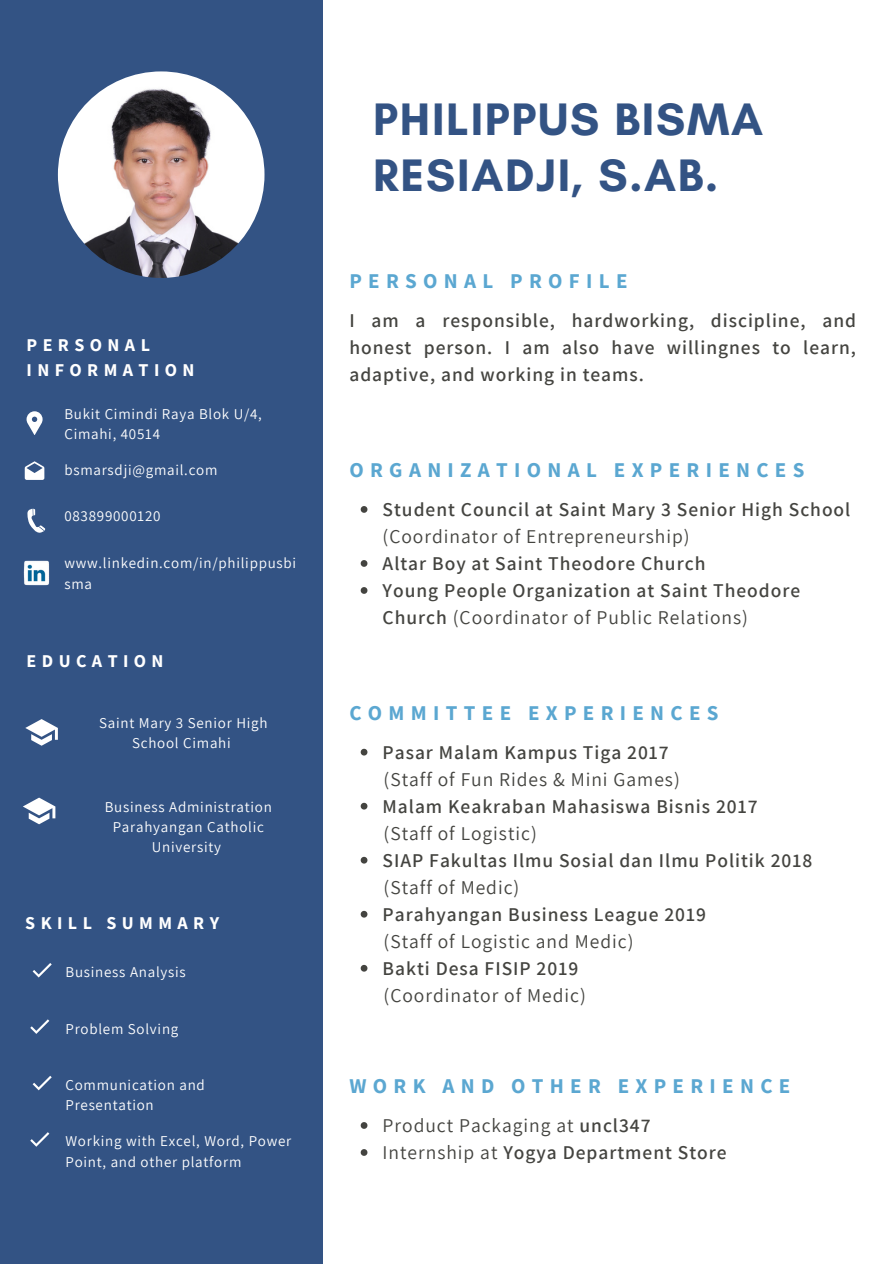
<style>
.page{position:relative;width:894px;height:1264px;background:#fff}
.page>*{position:absolute;margin:0;border:0;box-sizing:border-box;transform-origin:0 0}
.t1{font:700 46.35px/55.7px "Glacial Indifference";letter-spacing:.035em;color:#335384}
.t2{font:700 21px "Source Sans Pro";letter-spacing:.3em;color:#5ba7d1}
.t3{font:600 19.5px/27px "Assistant";letter-spacing:.05em;color:#444440}
.t4{font:19.5px "Assistant";letter-spacing:.05em;color:#444440}
.t5{font:700 18px/24.8px "Source Sans Pro";letter-spacing:.3em;color:#fff}
.t6{font:15px/20.2px "Assistant";letter-spacing:.05em;color:#fff}
.s1{font-weight:400}
.s2{font-weight:600}
</style>
<div class="page">
<div style="left:0;top:0;width:322px;height:1263px;background:#335384"></div>
<img style="left:58px;top:71px;width:206px;height:207px;border-radius:50%">
<svg style="left:27px;top:411px;width:15px;height:24px"></svg>
<svg style="left:25px;top:461px;width:19px;height:19px"></svg>
<svg style="left:27px;top:508px;width:18px;height:25px"></svg>
<svg style="left:25px;top:719px;width:33px;height:26px"></svg>
<svg style="left:33px;top:963px;width:19px;height:14px"></svg>
<svg style="left:30px;top:1019px;width:19px;height:14px"></svg>
<svg style="left:33px;top:1075px;width:19px;height:15px"></svg>
<svg style="left:30px;top:1132px;width:19px;height:14px"></svg>
<img style="left:23px;top:560px;width:27px;height:26px">
<svg style="left:360px;top:506px;width:7px;height:7px"></svg>
<svg style="left:360px;top:560px;width:7px;height:7px"></svg>
<svg style="left:360px;top:587px;width:7px;height:7px"></svg>
<svg style="left:360px;top:748px;width:7px;height:7px"></svg>
<svg style="left:360px;top:802px;width:7px;height:7px"></svg>
<svg style="left:360px;top:856px;width:7px;height:7px"></svg>
<svg style="left:360px;top:910px;width:7px;height:7px"></svg>
<svg style="left:360px;top:964px;width:7px;height:7px"></svg>
<svg style="left:360px;top:1122px;width:7px;height:6px"></svg>
<svg style="left:360px;top:1149px;width:7px;height:6px"></svg>
<svg style="left:23px;top:797px;width:32px;height:27px"></svg>
<p class="t5" style="left:27px;top:332px;width:169px">PERSONAL<br>INFORMATION</p>
<p class="t6" style="left:64px;top:403px;width:199px">Bukit Cimindi Raya Blok U/4,<br>Cimahi, 40514</p>
<p class="t6" style="left:64px;top:459px;width:154px">bsmarsdji@gmail.com</p>
<p class="t6" style="left:64px;top:506px;width:98px">083899000120</p>
<h4 class="t6" style="left:64px;top:552px;width:233px">www.linkedin.com/in/philippusbi sma</h4>
<p class="t5" style="left:27px;top:648px;width:138px">EDUCATION</p>
<p class="t6" style="left:99px;top:712px;width:170px;text-align:center">Saint Mary 3 Senior High<br>School Cimahi</p>
<p class="t6" style="left:105px;top:796px;width:168px">Business Administration</p>
<h5 class="t6" style="left:113px;top:816px;width:152px;text-align:center">Parahyangan Catholic<br>University</h5>
<p class="t5" style="left:25px;top:910px;width:195px">SKILL SUMMARY</p>
<p class="t6" style="left:65px;top:961px;width:122px">Business Analysis</p>
<h5 class="t6" style="left:65px;top:1018px;width:114px">Problem Solving</h5>
<p class="t6" style="left:65px;top:1074px;width:141px">Communication and<br>Presentation</p>
<p class="t6" style="left:65px;top:1130px;width:227px">Working with Excel, Word, Power<br>Point, and other platform</p>
<h5 class="t1" style="left:373px;top:91px;width:391px">PHILIPPUS BISMA<br>RESIADJI, S.AB.</h5>
<p class="t2" style="left:349px;top:268px;width:279px">PERSONAL PROFILE</p>
<p class="t3" style="left:349px;top:307px;width:508px;text-align:justify">I am a responsible, hardworking, discipline, and honest person. I am also have willingnes to learn, adaptive, and working in teams.</p>
<p class="t2" style="left:349px;top:456px;width:456px">ORGANIZATIONAL EXPERIENCES</p>
<p class="t3" style="left:382px;top:495px;width:469px">Student Council at Saint Mary 3 Senior High School <span class="s1">(Coordinator of Entrepreneurship)</span></p>
<p class="t3" style="left:382px;top:549px;width:324px">Altar Boy at Saint Theodore Church</p>
<p class="t3" style="left:382px;top:576px;width:419px">Young People Organization at Saint Theodore<br>Church <span class="s1">(Coordinator of Public Relations)</span></p>
<p class="t2" style="left:349px;top:699px;width:370px">COMMITTEE EXPERIENCES</p>
<p class="t3" style="left:382px;top:738px;width:288px">Pasar Malam Kampus Tiga 2017</p>
<p class="t4" style="left:383px;top:766px;width:297px">(Staff of Fun Rides &amp; Mini Games)</p>
<h1 class="t3" style="left:382px;top:792px;width:376px">Malam Keakraban Mahasiswa Bisnis 2017</h1>
<h2 class="t4" style="left:383px;top:820px;width:155px">(Staff of Logistic)</h2>
<h3 class="t3" style="left:382px;top:846px;width:431px">SIAP Fakultas Ilmu Sosial dan Ilmu Politik 2018</h3>
<h2 class="t4" style="left:383px;top:874px;width:137px">(Staff of Medic)</h2>
<p class="t3" style="left:382px;top:900px;width:325px">Parahyangan Business League 2019</p>
<p class="t4" style="left:383px;top:928px;width:251px">(Staff of Logistic and Medic)</p>
<p class="t3" style="left:382px;top:954px;width:197px">Bakti Desa FISIP 2019</p>
<h2 class="t4" style="left:383px;top:982px;width:204px">(Coordinator of Medic)</h2>
<p class="t2" style="left:349px;top:1072px;width:442px">WORK AND OTHER EXPERIENCE</p>
<h4 class="t4" style="left:382px;top:1112px;width:269px">Product Packaging at <span class="s2">uncl347</span></h4>
<p class="t3" style="left:382px;top:1138px;width:345px"><span class="s1">Internship at</span> Yogya Department Store</p>
</div>
